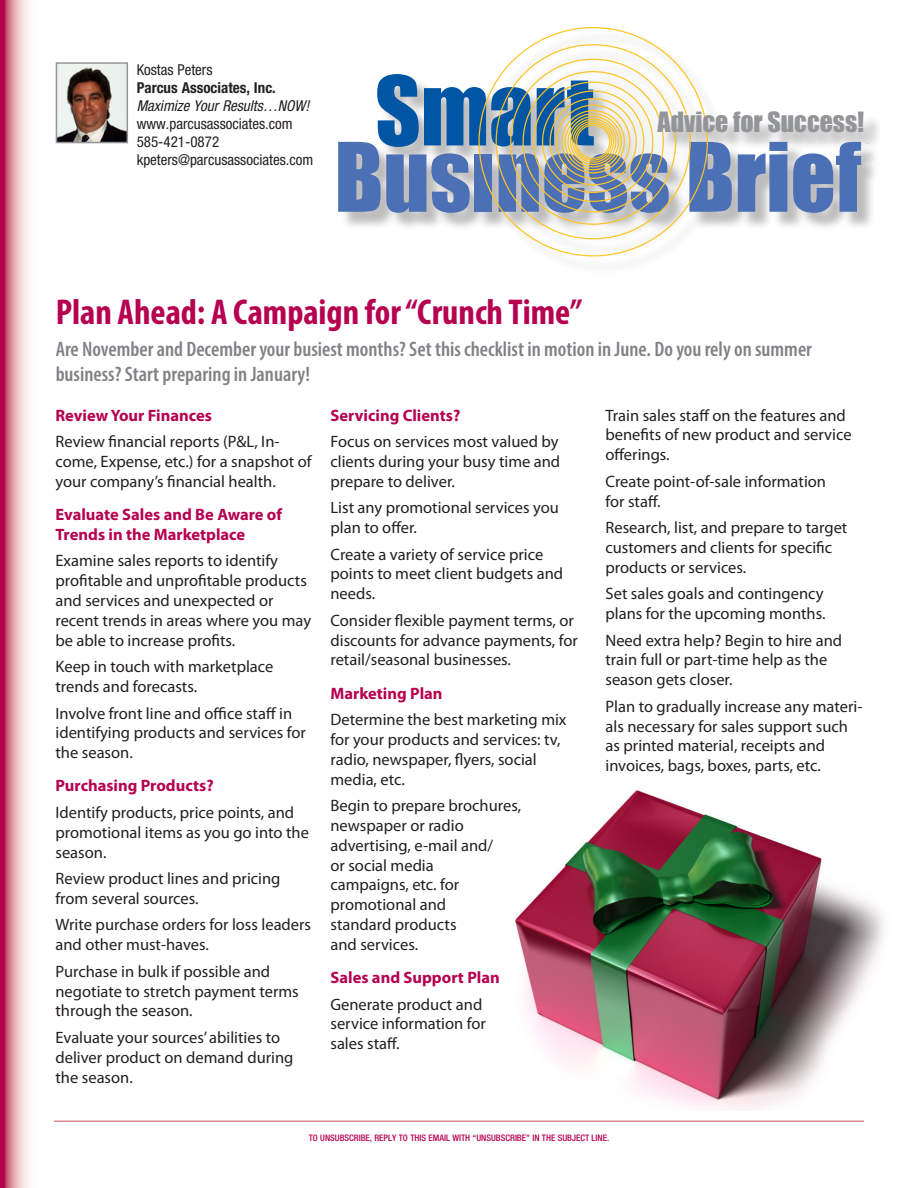
<style>
.page{position:relative;width:918px;height:1188px;background:#fff}
.page>*{position:absolute;margin:0;border:0;box-sizing:border-box;transform-origin:0 0}
.t1{font:88.5px "Impact";color:#0155a5}
.t2{font:700 condensed 36px "Myriad Pro";color:#b60150}
.t3{font:25.8px "Impact";color:#939598}
.t4{font:600 condensed 21px/25.2px "Myriad Pro";color:#808285}
.t5{font:16.5px/19.8px "Myriad Pro";color:#231f20}
.t6{font:700 16.5px/19.8px "Myriad Pro";color:#b60150}
.t7{font:condensed 15px "Helvetica Neue LT Std";color:#231f20}
.t8{font:italic condensed 15px/18px "Helvetica Neue LT Std";color:#231f20}
.t9{font:500 condensed 9px "Helvetica Neue";color:#b60150}
.s1{font-style:normal}
.s2{font-weight:700;font-style:normal}
</style>
<div class="page">
<svg style="left:0;top:0;width:29px;height:1188px;background:#dd94a8"></svg>
<hr style="left:54px;top:1120px;width:810px;height:2px;background:#d68693">
<img style="left:515px;top:790px;width:369px;height:320px">
<div style="left:340px;top:30px;width:543px;height:245px;background:#231f20;opacity:.3"></div>
<svg style="left:338px;top:142px;width:132px;height:71px;background:#778fbd"></svg>
<div style="left:474px;top:154px;width:18px;height:58px;background:#4c70b5"></div>
<svg style="left:709px;top:142px;width:23px;height:70px;background:#6783b9"></svg>
<svg style="left:738px;top:142px;width:49px;height:70px;background:#7a93c2"></svg>
<svg style="left:793px;top:142px;width:68px;height:71px;background:#7d94c2"></svg>
<svg style="left:478px;top:27px;width:231px;height:229px"></svg>
<img style="left:59px;top:65px;width:66px;height:75px">
<div style="left:56px;top:62px;width:72px;height:81px;border:2px solid #939598"></div>
<p class="t8" style="left:137px;top:62px;width:174px"><span class="s1">Kostas Peters<br></span><span class="s2">Parcus Associates, Inc.<br></span>Maximize Your Results…NOW!</p>
<p class="t7" style="left:137px;top:115px;width:158px">www.parcusassociates.com</p>
<p class="t7" style="left:137px;top:133px;width:84px">585-421-0872</p>
<p class="t7" style="left:137px;top:151px;width:178px">kpeters@parcusassociates.com</p>
<p class="t1" style="left:375px;top:56px;width:220px">Smart</p>
<p class="t3" style="left:658px;top:106px;width:208px">Advice for Success!</p>
<p class="t2" style="left:56px;top:290px;width:528px">Plan Ahead: A Campaign for “Crunch Time”</p>
<p class="t4" style="left:56px;top:336px;width:758px">Are November and December your busiest months? Set this checklist in motion in June. Do you rely on summer business? Start preparing in January!</p>
<p class="t6" style="left:56px;top:405px;width:158px">Review Your Finances</p>
<p class="t5" style="left:56px;top:431px;width:258px">Review financial reports (P&amp;L, In&shy;come, Expense, etc.) for a snapshot of your company’s financial health.</p>
<p class="t6" style="left:56px;top:504px;width:228px">Evaluate Sales and Be Aware of<br>Trends in the Marketplace</p>
<p class="t5" style="left:56px;top:551px;width:257px">Examine sales reports to identify profitable and unprofitable products and services and unexpected or recent trends in areas where you may be able to increase profits.</p>
<p class="t5" style="left:56px;top:656px;width:219px">Keep in touch with marketplace trends and forecasts.</p>
<p class="t5" style="left:56px;top:703px;width:252px">Involve front line and office staff in identifying products and services for the season.</p>
<p class="t6" style="left:56px;top:775px;width:160px">Purchasing Products?</p>
<p class="t5" style="left:56px;top:802px;width:255px">Identify products, price points, and promotional items as you go into the season.</p>
<p class="t5" style="left:56px;top:868px;width:227px">Review product lines and pricing from several sources.</p>
<p class="t5" style="left:56px;top:915px;width:257px">Write purchase orders for loss leaders and other must-haves.</p>
<p class="t5" style="left:56px;top:961px;width:245px">Purchase in bulk if possible and negotiate to stretch payment terms through the season.</p>
<p class="t5" style="left:56px;top:1027px;width:239px">Evaluate your sources’ abilities to deliver product on demand during the season.</p>
<p class="t5" style="left:606px;top:405px;width:248px">Train sales staff on the features and benefits of new product and service offerings.</p>
<p class="t5" style="left:606px;top:471px;width:222px">Create point-of-sale information for staff.</p>
<p class="t5" style="left:606px;top:517px;width:243px">Research, list, and prepare to target customers and clients for specific products or services.</p>
<p class="t5" style="left:606px;top:584px;width:221px">Set sales goals and contingency plans for the upcoming months.</p>
<p class="t5" style="left:606px;top:630px;width:238px">Need extra help? Begin to hire and train full or part-time help as the season gets closer.</p>
<p class="t5" style="left:606px;top:696px;width:258px">Plan to gradually increase any materi&shy;als necessary for sales support such as printed material, receipts and invoices, bags, boxes, parts, etc.</p>
<p class="t6" style="left:330px;top:405px;width:131px">Servicing Clients?</p>
<p class="t5" style="left:330px;top:431px;width:231px;text-align:justify">Focus on services most valued by clients during your busy time and prepare to deliver.</p>
<p class="t5" style="left:330px;top:498px;width:230px">List any promotional services you plan to offer.</p>
<p class="t5" style="left:330px;top:544px;width:234px">Create a variety of service price points to meet client budgets and needs.</p>
<p class="t5" style="left:330px;top:610px;width:249px">Consider flexible payment terms, or discounts for advance payments, for retail/seasonal businesses.</p>
<p class="t6" style="left:330px;top:683px;width:114px">Marketing Plan</p>
<p class="t5" style="left:330px;top:710px;width:238px">Determine the best marketing mix for your products and services: tv, radio, newspaper, flyers, social media, etc.</p>
<p class="t5" style="left:330px;top:796px;width:192px">Begin to prepare brochures, newspaper or radio advertising, e-mail and/<br>or social media<br>campaigns, etc. for promotional and<br>standard products<br>and services.</p>
<p class="t6" style="left:330px;top:967px;width:171px">Sales and Support Plan</p>
<p class="t5" style="left:330px;top:994px;width:157px">Generate product and service information for sales staff.</p>
<p class="t9" style="left:309px;top:1132px;width:302px">TO UNSUBSCRIBE, REPLY TO THIS EMAIL WITH “UNSUBSCRIBE” IN THE SUBJECT LINE.</p>
</div>
